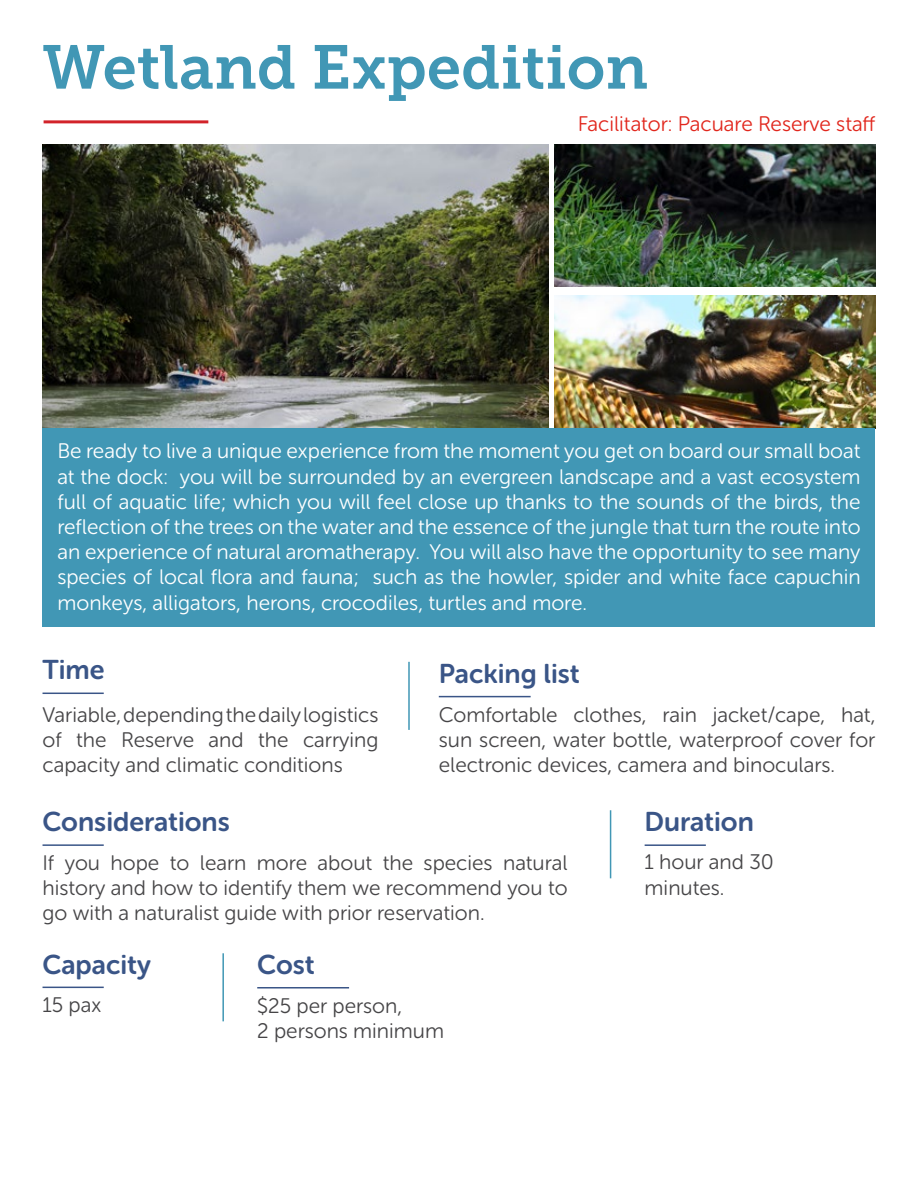
<style>
.page{position:relative;width:918px;height:1188px;background:#fff}
.page>*{position:absolute;margin:0;border:0;box-sizing:border-box;transform-origin:0 0}
.t1{font:61.5px "Museo Slab 700";color:#4197b5}
.t2{font:27px "Museo Sans Rounded 700";color:#3a5587}
.t3{font:21px/25.2px "Museo Sans Rounded 300";color:#fff;text-align:justify}
.t4{font:21px/25.2px "Museo Sans Rounded 300";color:#464547;text-align:justify}
.t5{font:21px "Museo Sans Rounded 300";color:#e1261c}
</style>
<div class="page">
<img style="left:43px;top:145px;width:506px;height:283px">
<img style="left:555px;top:145px;width:320px;height:141px">
<img style="left:555px;top:295px;width:320px;height:133px">
<div style="left:43px;top:428px;width:832px;height:199px;background:#4197b5"></div>
<hr style="left:257px;top:987px;width:92px;height:2px;background:#3a5587">
<hr style="left:645px;top:844px;width:61px;height:2px;background:#3a5587">
<hr style="left:43px;top:987px;width:61px;height:1px;background:#3a5587">
<hr style="left:222px;top:953px;width:2px;height:68px;background:#4197b5">
<hr style="left:610px;top:810px;width:1px;height:68px;background:#4197b5">
<hr style="left:408px;top:662px;width:2px;height:68px;background:#4197b5">
<hr style="left:439px;top:696px;width:92px;height:1px;background:#3a5587">
<hr style="left:44px;top:120px;width:164px;height:3px;background:#d2232a">
<hr style="left:43px;top:693px;width:61px;height:1px;background:#3a5587">
<hr style="left:43px;top:844px;width:61px;height:2px;background:#3a5587">
<h1 class="t1" style="left:43px;top:32px;width:607px">Wetland Expedition</h1>
<p class="t5" style="left:578px;top:113px;width:299px">Facilitator: Pacuare Reserve staff</p>
<p class="t3" style="left:57px;top:439px;width:805px">Be ready to live a unique experience from the moment you get on board our small boat at the dock: you will be surrounded by an evergreen landscape and a vast ecosystem full of aquatic life; which you will feel close up thanks to the sounds of the birds, the reflection of the trees on the water and the essence of the jungle that turn the route into an experience of natural aromatherapy. You will also have the opportunity to see many species of local flora and fauna; such as the howler, spider and white face capuchin monkeys, alligators, herons, crocodiles, turtles and more.</p>
<p class="t2" style="left:43px;top:654px;width:63px">Time</p>
<p class="t2" style="left:439px;top:658px;width:142px">Packing list</p>
<p class="t4" style="left:43px;top:702px;width:337px">Variable, depending the daily logistics of the Reserve and the carrying capacity and climatic conditions</p>
<p class="t4" style="left:439px;top:702px;width:438px">Comfortable clothes, rain jacket/cape, hat, sun screen, water bottle, waterproof cover for electronic devices, camera and binoculars.</p>
<p class="t2" style="left:43px;top:807px;width:189px">Considerations</p>
<p class="t2" style="left:645px;top:806px;width:111px">Duration</p>
<p class="t4" style="left:43px;top:850px;width:527px">If you hope to learn more about the species natural history and how to identify them we recommend you to go with a naturalist guide with prior reservation.</p>
<p class="t2" style="left:43px;top:949px;width:110px">Capacity</p>
<p class="t4" style="left:43px;top:993px;width:60px">15 pax</p>
<p class="t2" style="left:257px;top:950px;width:59px">Cost</p>
<p class="t4" style="left:257px;top:993px;width:188px">$25 per person,<br>2 persons minimum</p>
<p class="t4" style="left:645px;top:850px;width:131px">1 hour and 30 minutes.</p>
</div>
